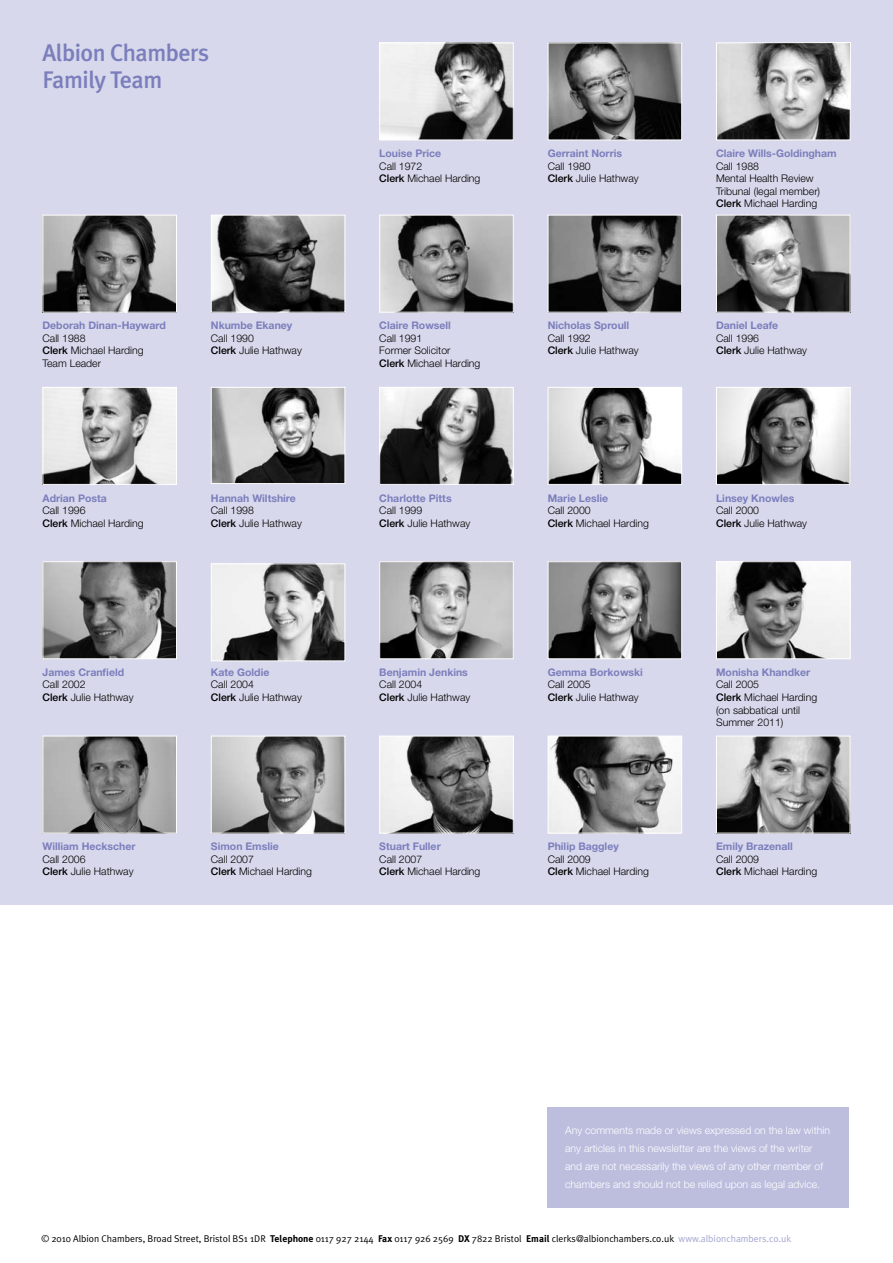
<style>
.page{position:relative;width:893px;height:1263px;background:#fff}
.page>*{position:absolute;margin:0;border:0;box-sizing:border-box;transform-origin:0 0}
.t1{font:500 24px/27px "Meta Plus";letter-spacing:-.02em;color:#7b7ebc}
.t2{font:300 10.5px/12.6px "Helvetica Neue";color:#000}
.t3{font:700 10.5px "Helvetica Neue";color:#7b7ebc}
.t4{font:300 10.5px/18px "Helvetica Neue";color:#fff}
.t5{font:9.75px "Meta Plus Normal";color:#000}
.s1{font-weight:500}
.s2{font-family:"Meta Plus";font-weight:700}
.s3{color:#a3a5d0}
</style>
<div class="page">
<div style="left:548px;top:1107px;width:301px;height:101px;background:#bdbede"></div>
<div style="left:0;top:0;width:893px;height:905px;background:#d7d8eb"></div>
<img style="left:381px;top:45px;width:131px;height:93px">
<div style="left:379px;top:43px;width:135px;height:97px;border:1px solid #fff"></div>
<img style="left:718px;top:44px;width:131px;height:94px">
<div style="left:716px;top:42px;width:135px;height:98px;border:1px solid #fff"></div>
<img style="left:381px;top:217px;width:131px;height:94px">
<div style="left:379px;top:215px;width:135px;height:98px;border:1px solid #fff"></div>
<img style="left:550px;top:217px;width:130px;height:94px">
<div style="left:548px;top:215px;width:134px;height:98px;border:1px solid #fff"></div>
<img style="left:381px;top:389px;width:131px;height:94px">
<div style="left:379px;top:387px;width:135px;height:98px;border:1px solid #fff"></div>
<img style="left:550px;top:389px;width:130px;height:94px">
<div style="left:548px;top:387px;width:134px;height:98px;border:1px solid #fff"></div>
<img style="left:45px;top:217px;width:130px;height:94px">
<div style="left:43px;top:215px;width:134px;height:98px;border:1px solid #fff"></div>
<img style="left:213px;top:217px;width:130px;height:94px">
<div style="left:211px;top:215px;width:134px;height:98px;border:1px solid #fff"></div>
<img style="left:718px;top:217px;width:130px;height:94px">
<div style="left:716px;top:215px;width:134px;height:98px;border:1px solid #fff"></div>
<img style="left:45px;top:389px;width:130px;height:94px">
<div style="left:43px;top:387px;width:134px;height:98px;border:1px solid #fff"></div>
<img style="left:550px;top:45px;width:130px;height:93px">
<div style="left:548px;top:43px;width:134px;height:97px;border:1px solid #fff"></div>
<img style="left:381px;top:563px;width:131px;height:94px">
<div style="left:379px;top:561px;width:135px;height:98px;border:1px solid #fff"></div>
<img style="left:550px;top:563px;width:130px;height:94px">
<div style="left:548px;top:561px;width:134px;height:98px;border:1px solid #fff"></div>
<img style="left:718px;top:389px;width:130px;height:94px">
<div style="left:716px;top:387px;width:134px;height:98px;border:1px solid #fff"></div>
<img style="left:45px;top:563px;width:130px;height:94px">
<div style="left:43px;top:561px;width:134px;height:98px;border:1px solid #fff"></div>
<img style="left:213px;top:738px;width:130px;height:93px">
<div style="left:211px;top:736px;width:134px;height:97px;border:1px solid #fff"></div>
<img style="left:381px;top:738px;width:131px;height:93px">
<div style="left:379px;top:736px;width:135px;height:97px;border:1px solid #fff"></div>
<img style="left:550px;top:738px;width:130px;height:93px">
<div style="left:548px;top:736px;width:134px;height:97px;border:1px solid #fff"></div>
<img style="left:718px;top:563px;width:130px;height:94px">
<div style="left:716px;top:561px;width:134px;height:98px;border:1px solid #fff"></div>
<img style="left:45px;top:738px;width:130px;height:93px">
<div style="left:43px;top:736px;width:134px;height:97px;border:1px solid #fff"></div>
<img style="left:213px;top:389px;width:130px;height:93px">
<div style="left:211px;top:387px;width:134px;height:97px;border:1px solid #fff"></div>
<img style="left:213px;top:565px;width:130px;height:94px">
<div style="left:211px;top:563px;width:134px;height:98px;border:1px solid #fff"></div>
<img style="left:718px;top:738px;width:130px;height:93px">
<div style="left:716px;top:736px;width:134px;height:97px;border:1px solid #fff"></div>
<h1 class="t1" style="left:43px;top:39px;width:168px">Albion Chambers<br>Family Team</h1>
<p class="t3" style="left:379px;top:147px;width:64px">Louise Price</p>
<p class="t2" style="left:379px;top:159px;width:103px">Call 1972<br><span class="s1">Clerk</span> Michael Harding</p>
<p class="t3" style="left:548px;top:147px;width:76px">Gerraint Norris</p>
<p class="t2" style="left:548px;top:159px;width:93px">Call 1980<br><span class="s1">Clerk</span> Julie Hathway</p>
<p class="t3" style="left:716px;top:147px;width:122px">Claire Wills-Goldingham</p>
<p class="t2" style="left:716px;top:159px;width:106px">Call 1988<br>Mental Health Review<br>Tribunal (legal member)<br><span class="s1">Clerk</span> Michael Harding</p>
<p class="t3" style="left:43px;top:319px;width:125px">Deborah Dinan-Hayward</p>
<p class="t2" style="left:43px;top:332px;width:103px">Call 1988<br><span class="s1">Clerk</span> Michael Harding<br>Team Leader</p>
<p class="t3" style="left:211px;top:319px;width:83px">Nkumbe Ekaney</p>
<p class="t2" style="left:211px;top:332px;width:93px">Call 1990<br><span class="s1">Clerk</span> Julie Hathway</p>
<p class="t3" style="left:379px;top:319px;width:73px">Claire Rowsell</p>
<p class="t2" style="left:379px;top:332px;width:103px">Call 1991<br>Former Solicitor<br><span class="s1">Clerk</span> Michael Harding</p>
<p class="t3" style="left:548px;top:319px;width:83px">Nicholas Sproull</p>
<p class="t2" style="left:548px;top:332px;width:93px">Call 1992<br><span class="s1">Clerk</span> Julie Hathway</p>
<p class="t3" style="left:716px;top:319px;width:64px">Daniel Leafe</p>
<p class="t2" style="left:716px;top:332px;width:93px">Call 1996<br><span class="s1">Clerk</span> Julie Hathway</p>
<p class="t3" style="left:43px;top:491px;width:66px">Adrian Posta</p>
<p class="t2" style="left:43px;top:504px;width:103px">Call 1996<br><span class="s1">Clerk</span> Michael Harding</p>
<p class="t3" style="left:211px;top:491px;width:86px">Hannah Wiltshire</p>
<p class="t2" style="left:211px;top:504px;width:93px">Call 1998<br><span class="s1">Clerk</span> Julie Hathway</p>
<p class="t3" style="left:379px;top:491px;width:74px">Charlotte Pitts</p>
<p class="t2" style="left:379px;top:504px;width:93px">Call 1999<br><span class="s1">Clerk</span> Julie Hathway</p>
<p class="t3" style="left:548px;top:491px;width:62px">Marie Leslie</p>
<p class="t2" style="left:548px;top:504px;width:103px">Call 2000<br><span class="s1">Clerk</span> Michael Harding</p>
<p class="t3" style="left:716px;top:491px;width:80px">Linsey Knowles</p>
<p class="t2" style="left:716px;top:504px;width:93px">Call 2000<br><span class="s1">Clerk</span> Julie Hathway</p>
<p class="t3" style="left:43px;top:666px;width:83px">James Cranfield</p>
<p class="t2" style="left:43px;top:678px;width:93px">Call 2002<br><span class="s1">Clerk</span> Julie Hathway</p>
<p class="t3" style="left:211px;top:666px;width:60px">Kate Goldie</p>
<p class="t2" style="left:211px;top:678px;width:93px">Call 2004<br><span class="s1">Clerk</span> Julie Hathway</p>
<p class="t3" style="left:379px;top:666px;width:90px">Benjamin Jenkins</p>
<p class="t2" style="left:379px;top:678px;width:93px">Call 2004<br><span class="s1">Clerk</span> Julie Hathway</p>
<p class="t3" style="left:548px;top:666px;width:97px">Gemma Borkowski</p>
<p class="t2" style="left:548px;top:678px;width:93px">Call 2005<br><span class="s1">Clerk</span> Julie Hathway</p>
<p class="t3" style="left:716px;top:666px;width:96px">Monisha Khandker</p>
<p class="t2" style="left:716px;top:678px;width:103px">Call 2005<br><span class="s1">Clerk</span> Michael Harding (on sabbatical until<br>Summer 2011)</p>
<p class="t3" style="left:43px;top:840px;width:95px">William Heckscher</p>
<p class="t2" style="left:43px;top:852px;width:93px">Call 2006<br><span class="s1">Clerk</span> Julie Hathway</p>
<p class="t3" style="left:211px;top:840px;width:69px">Simon Emslie</p>
<p class="t2" style="left:211px;top:852px;width:103px">Call 2007<br><span class="s1">Clerk</span> Michael Harding</p>
<p class="t3" style="left:379px;top:840px;width:63px">Stuart Fuller</p>
<p class="t2" style="left:379px;top:852px;width:103px">Call 2007<br><span class="s1">Clerk</span> Michael Harding</p>
<p class="t3" style="left:548px;top:840px;width:73px">Philip Baggley</p>
<p class="t2" style="left:548px;top:852px;width:103px">Call 2009<br><span class="s1">Clerk</span> Michael Harding</p>
<p class="t3" style="left:716px;top:840px;width:78px">Emily Brazenall</p>
<p class="t2" style="left:716px;top:852px;width:103px">Call 2009<br><span class="s1">Clerk</span> Michael Harding</p>
<p class="t4" style="left:565px;top:1121px;width:266px">Any comments made or views expressed on the law within any articles in this newsletter are the views of the writer and are not necessarily the views of any other member of chambers and should not be relied upon as legal advice.</p>
<p class="t5" style="left:41px;top:1233px;width:751px">© 2010 Albion Chambers, Broad Street, Bristol BS1 1DR <span class="s2">Telephone</span> 0117 927 2144 <span class="s2">Fax</span> 0117 926 2569 <span class="s2">DX</span> 7822 Bristol <span class="s2">Email</span> clerks@albionchambers.co.uk <span class="s3">www.albionchambers.co.uk</span></p>
</div>
